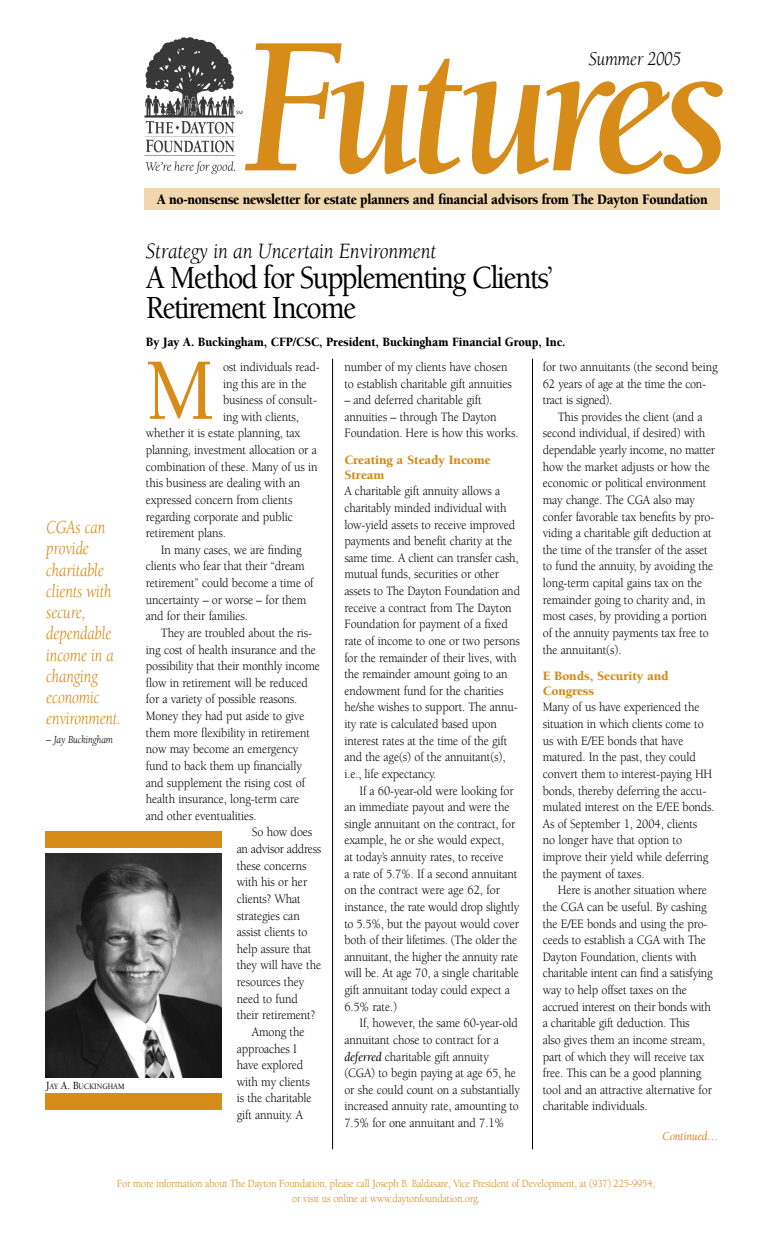
<style>
.page{position:relative;width:765px;height:1260px;background:#fff}
.page>*{position:absolute;margin:0;border:0;box-sizing:border-box;transform-origin:0 0}
.t1{font:italic 700 200px "Berkeley";letter-spacing:-.07em;color:#d78b18;scale:.9 1}
.t2{font:500 90px "Berkeley";color:#d78b18;scale:.9 1}
.t3{font:500 33.12px/30px "Berkeley";letter-spacing:-.055em;color:#000;scale:.9 1}
.t4{font:italic 22.5px "Berkeley";letter-spacing:-.01em;color:#000;scale:.92 1}
.t5{font:italic 20px "Berkeley";letter-spacing:-.02em;color:#000;scale:.9 1}
.t6{font:italic 18.75px/21.2px "Berkeley";letter-spacing:-.01em;color:#d78b18;scale:.85 1}
.t7{font:900 14.88px "Berkeley";letter-spacing:-.025em;color:#000;scale:.9 1}
.t8{font:13.12px/16.6px "Berkeley";letter-spacing:-.01em;color:#000;scale:.92 1}
.t9{font:900 13.12px "Berkeley";letter-spacing:-.005em;color:#000;scale:.92 1}
.t10{font:900 13.12px/15px "Berkeley";letter-spacing:-.01em;color:#d78b18}
.t11{font:italic 12.5px "Berkeley";letter-spacing:-.02em;color:#d78b18;scale:.92 1}
.t12{font:11.25px/15px "Berkeley";letter-spacing:-.015em;color:#d78b18;text-align:center;scale:.9 1}
.t13{font:italic 11.12px "Berkeley";letter-spacing:-.01em;color:#000;scale:.9 1}
.t14{font:500 8.5px "Berkeley";color:#000;scale:.9 1}
.s1{font-size:11.25px}
.s2{font-style:italic}
</style>
<div class="page">
<div style="left:145px;top:189px;width:575px;height:21px;background:#f1d7ae"></div>
<hr style="left:332px;top:359px;width:1px;height:790px;background:#000">
<hr style="left:532px;top:359px;width:1px;height:790px;background:#000">
<div style="left:45px;top:831px;width:177px;height:16px;background:#d78b18"></div>
<div style="left:45px;top:1093px;width:177px;height:16px;background:#d78b18"></div>
<img style="left:144px;top:38px;width:99px;height:137px">
<img style="left:45px;top:854px;width:177px;height:224px">
<h1 class="t1" style="left:243px;top:29px;width:541px">Futures</h1>
<h3 class="t5" style="left:589px;top:51px;width:104px">Summer 2005</h3>
<p class="t7" style="left:157px;top:194px;width:613px">A no-nonsense newsletter for estate planners and financial advisors from The Dayton Foundation</p>
<h3 class="t6" style="left:46px;top:518px;width:89px">CGAs can provide charitable clients with secure, dependable income in a changing economic environment.</h3>
<p class="t13" style="left:46px;top:735px;width:76px">– Jay Buckingham</p>
<p class="t14" style="left:46px;top:1083px;width:89px"><span class="s1">J</span>AY <span class="s1">A. B</span>UCKINGHAM</p>
<h3 class="t4" style="left:146px;top:242px;width:317px">Strategy in an Uncertain Environment</h3>
<h3 class="t3" style="left:146px;top:265px;width:454px">A Method for Supplementing Clients’<br>Retirement Income</h3>
<p class="t9" style="left:146px;top:336px;width:458px">By Jay A. Buckingham, CFP/CSC, President, Buckingham Financial Group, Inc.</p>
<h2 class="t2" style="left:146px;top:355px;width:78px">M</h2>
<p class="t8" style="left:223px;top:360px;width:107px">ost individuals read-</p>
<p class="t8" style="left:223px;top:376px;width:92px">ing this are in the</p>
<p class="t8" style="left:223px;top:393px;width:104px">business of consult-</p>
<p class="t8" style="left:223px;top:409px;width:84px">ing with clients,</p>
<p class="t8" style="left:146px;top:426px;width:169px">whether it is estate planning, tax</p>
<p class="t8" style="left:146px;top:443px;width:187px">planning, investment allocation or a</p>
<p class="t8" style="left:146px;top:459px;width:188px">combination of these. Many of us in</p>
<p class="t8" style="left:146px;top:476px;width:169px">this business are dealing with an</p>
<p class="t8" style="left:146px;top:493px;width:161px">expressed concern from clients</p>
<p class="t8" style="left:146px;top:509px;width:161px">regarding corporate and public</p>
<p class="t8" style="left:146px;top:526px;width:89px">retirement plans.</p>
<p class="t8" style="left:161px;top:542px;width:155px">In many cases, we are finding</p>
<p class="t8" style="left:146px;top:559px;width:174px">clients who fear that their “dream</p>
<p class="t8" style="left:146px;top:576px;width:184px">retirement” could become a time of</p>
<p class="t8" style="left:146px;top:592px;width:176px">uncertainty – or worse – for them</p>
<p class="t8" style="left:146px;top:609px;width:112px">and for their families.</p>
<p class="t8" style="left:161px;top:626px;width:166px">They are troubled about the ris-</p>
<p class="t8" style="left:146px;top:642px;width:186px">ing cost of health insurance and the</p>
<p class="t8" style="left:146px;top:659px;width:191px">possibility that their monthly income</p>
<p class="t8" style="left:146px;top:675px;width:178px">flow in retirement will be reduced</p>
<p class="t8" style="left:146px;top:692px;width:166px">for a variety of possible reasons.</p>
<p class="t8" style="left:146px;top:709px;width:174px">Money they had put aside to give</p>
<p class="t8" style="left:146px;top:725px;width:180px">them more flexibility in retirement</p>
<p class="t8" style="left:146px;top:742px;width:167px">now may become an emergency</p>
<p class="t8" style="left:146px;top:759px;width:171px">fund to back them up financially</p>
<p class="t8" style="left:146px;top:775px;width:174px">and supplement the rising cost of</p>
<p class="t8" style="left:146px;top:792px;width:168px">health insurance, long-term care</p>
<p class="t8" style="left:146px;top:808px;width:122px">and other eventualities.</p>
<p class="t8" style="left:252px;top:825px;width:67px">So how does</p>
<p class="t8" style="left:237px;top:842px;width:93px">an advisor address</p>
<p class="t8" style="left:237px;top:858px;width:77px">these concerns</p>
<p class="t8" style="left:237px;top:875px;width:78px">with his or her</p>
<p class="t8" style="left:237px;top:892px;width:71px">clients? What</p>
<p class="t8" style="left:237px;top:908px;width:70px">strategies can</p>
<p class="t8" style="left:237px;top:925px;width:78px">assist clients to</p>
<p class="t8" style="left:237px;top:941px;width:83px">help assure that</p>
<p class="t8" style="left:237px;top:958px;width:93px">they will have the</p>
<p class="t8" style="left:237px;top:975px;width:75px">resources they</p>
<p class="t8" style="left:237px;top:991px;width:68px">need to fund</p>
<p class="t8" style="left:237px;top:1008px;width:87px">their retirement?</p>
<p class="t8" style="left:252px;top:1025px;width:59px">Among the</p>
<p class="t8" style="left:237px;top:1041px;width:67px">approaches I</p>
<p class="t8" style="left:237px;top:1058px;width:74px">have explored</p>
<p class="t8" style="left:237px;top:1074px;width:81px">with my clients</p>
<p class="t8" style="left:237px;top:1091px;width:83px">is the charitable</p>
<p class="t8" style="left:237px;top:1108px;width:74px">gift annuity. A</p>
<p class="t8" style="left:344px;top:360px;width:184px">number of my clients have chosen to establish charitable gift annuities</p>
<p class="t8" style="left:344px;top:393px;width:191px">– and deferred charitable gift annuities – through The Dayton<br>Foundation. Here is how this works.</p>
<p class="t10" style="left:344px;top:453px;width:148px">Creating a Steady Income<br>Stream</p>
<p class="t8" style="left:344px;top:484px;width:193px">A charitable gift annuity allows a charitably minded individual with low-yield assets to receive improved payments and benefit charity at the same time. A client can transfer cash, mutual funds, securities or other assets to The Dayton Foundation and receive a contract from The Dayton Foundation for payment of a fixed rate of income to one or two persons for the remainder of their lives, with the remainder amount going to an endowment fund for the charities he/she wishes to support. The annu&shy;ity rate is calculated based upon interest rates at the time of the gift and the age(s) of the annuitant(s), i.e., life expectancy.</p>
<p class="t8" style="left:344px;top:783px;width:192px;text-indent:15px">If a 60-year-old were looking for an immediate payout and were the single annuitant on the contract, for example, he or she would expect,<br>at today’s annuity rates, to receive<br>a rate of 5.7%. If a second annuitant on the contract were age 62, for instance, the rate would drop slightly to 5.5%, but the payout would cover both of their lifetimes. (The older the annuitant, the higher the annuity rate will be. At age 70, a single charitable gift annuitant today could expect a 6.5% rate.)</p>
<p class="t8" style="left:344px;top:1016px;width:192px;text-indent:15px">If, however, the same 60-year-old annuitant chose to contract for a <span class="s2">deferred</span> charitable gift annuity (CGA) to begin paying at age 65, he or she could count on a substantially increased annuity rate, amounting to 7.5% for one annuitant and 7.1%</p>
<p class="t8" style="left:543px;top:360px;width:192px">for two annuitants (the second being<br>62 years of age at the time the con&shy;tract is signed).</p>
<p class="t8" style="left:543px;top:409px;width:189px;text-indent:15px">This provides the client (and a second individual, if desired) with dependable yearly income, no matter how the market adjusts or how the economic or political environment may change. The CGA also may confer favorable tax benefits by pro&shy;viding a charitable gift deduction at the time of the transfer of the asset to fund the annuity, by avoiding the long-term capital gains tax on the remainder going to charity and, in most cases, by providing a portion of the annuity payments tax free to the annuitant(s).</p>
<p class="t10" style="left:543px;top:669px;width:127px">E Bonds, Security and<br>Congress</p>
<p class="t8" style="left:543px;top:700px;width:188px">Many of us have experienced the situation in which clients come to us with E/EE bonds that have matured. In the past, they could convert them to interest-paying HH bonds, thereby deferring the accu&shy;mulated interest on the E/EE bonds.<br>As of September 1, 2004, clients<br>no longer have that option to improve their yield while deferring the payment of taxes.</p>
<p class="t8" style="left:543px;top:883px;width:186px;text-indent:15px">Here is another situation where the CGA can be useful. By cashing the E/EE bonds and using the pro&shy;ceeds to establish a CGA with The Dayton Foundation, clients with charitable intent can find a satisfying way to help offset taxes on the accrued interest on their bonds with a charitable gift deduction. This<br>also gives them an income stream, part of which they will receive tax free. This can be a good planning tool and an attractive alternative for charitable individuals.</p>
<p class="t11" style="left:662px;top:1131px;width:63px">Continued…</p>
<p class="t12" style="left:117px;top:1177px;width:599px">For more information about The Dayton Foundation, please call Joseph B. Baldasare, Vice President of Development, at (937) 225-9954, or visit us online at www.daytonfoundation.org.</p>
</div>
